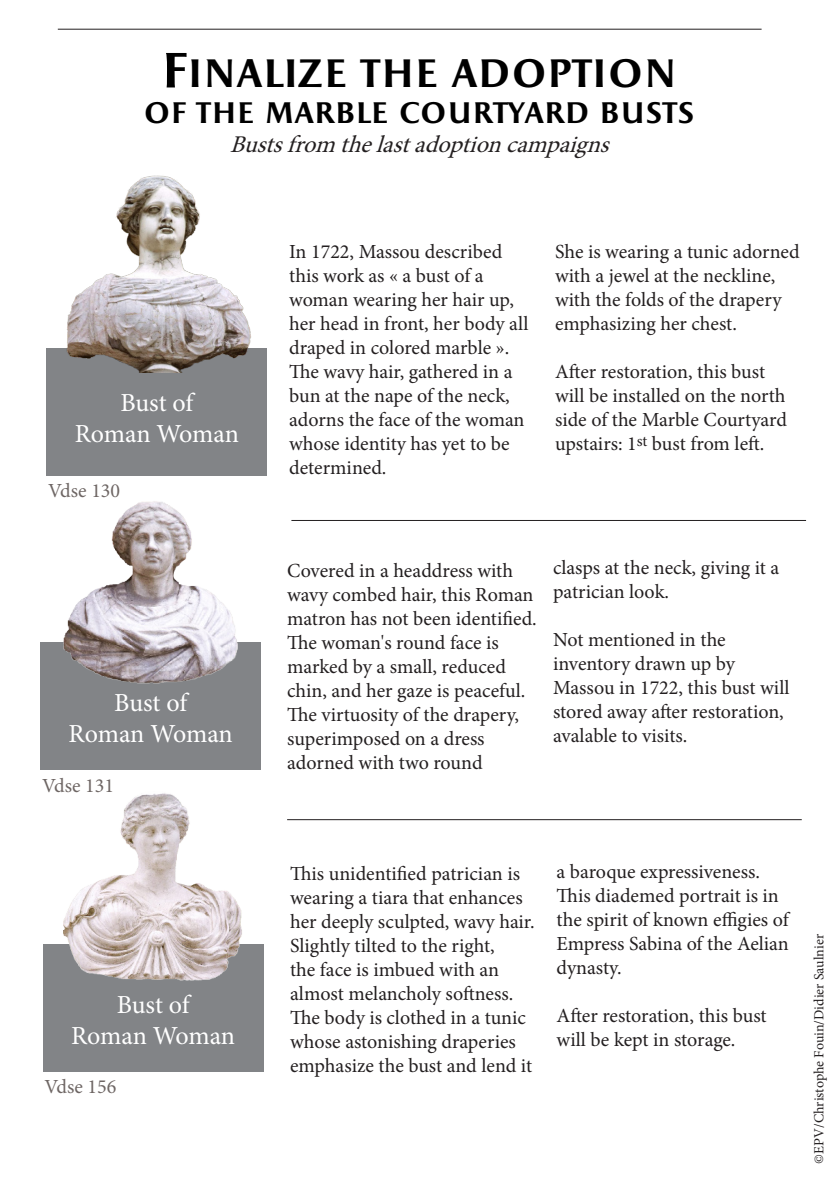
<style>
.page{position:relative;width:840px;height:1191px;background:#fff}
.page>*{position:absolute;margin:0;border:0;box-sizing:border-box;transform-origin:0 0}
.t1{font:700 40px "Apollon";color:#000}
.t2{font:700 30px "Apollon";color:#000}
.t3{font:26px "Minion Pro";letter-spacing:-.005em;color:#fff}
.t4{font:italic 24px "Minion Pro";color:#231f20}
.t5{font:20px/24px "Minion Pro";color:#231f20}
.t6{font:20px "Minion Pro";color:#6e6664}
.t7{font:14px "Minion Pro";color:#231f20}
.s1{font-size:50px}
</style>
<div class="page">
<hr style="left:291px;top:520px;width:514px;height:1px;background:#231f20">
<hr style="left:58px;top:29px;width:703px;height:1px;background:#231f20">
<div style="left:40px;top:642px;width:221px;height:127px;background:#828487"></div>
<img style="left:63px;top:501px;width:175px;height:183px">
<div style="left:46px;top:348px;width:221px;height:127px;background:#828487"></div>
<img style="left:66px;top:175px;width:185px;height:197px">
<div style="left:43px;top:944px;width:220px;height:127px;background:#828487"></div>
<img style="left:64px;top:793px;width:178px;height:188px">
<hr style="left:287px;top:819px;width:514px;height:1px;background:#231f20">
<p class="t1" style="left:161px;top:51px;width:517px"><span class="s1">F</span>INALIZE THE ADOPTION</p>
<p class="t2" style="left:143px;top:96px;width:552px">OF THE MARBLE COURTYARD BUSTS</p>
<p class="t4" style="left:230px;top:129px;width:389px">Bustsfrom thelastadoptioncampaigns</p>
<p class="t3" style="left:120px;top:385px;width:74px">Bust of</p>
<p class="t3" style="left:75px;top:416px;width:165px">Roman Woman</p>
<p class="t6" style="left:48px;top:478px;width:73px">Vdse 130</p>
<p class="t3" style="left:114px;top:685px;width:74px">Bust of</p>
<p class="t3" style="left:69px;top:716px;width:165px">Roman Woman</p>
<p class="t6" style="left:42px;top:771px;width:73px">Vdse 131</p>
<p class="t3" style="left:117px;top:986px;width:74px">Bust of</p>
<p class="t3" style="left:71px;top:1018px;width:165px">Roman Woman</p>
<p class="t6" style="left:44px;top:1073px;width:73px">Vdse 156</p>
<p class="t5" style="left:289px;top:239px;width:214px">In 1722, Massou described</p>
<p class="t5" style="left:289px;top:263px;width:241px">this work as « a bust of a woman wearing her hair up, her head in front, her body all draped in colored marble ».</p>
<p class="t5" style="left:289px;top:359px;width:237px">The wavy hair, gathered in a bun at the nape of the neck, adorns the face of the woman whose identity has yet to be determined.</p>
<p class="t5" style="left:554px;top:239px;width:246px">She is wearing a tunic adorned with a jewel at the neckline, with the folds of the drapery emphasizing her chest.</p>
<p class="t5" style="left:554px;top:359px;width:233px">After restoration, this bust will be installed on the north side of the Marble Courtyard upstairs: 1<sup>st</sup> bust from left.</p>
<p class="t5" style="left:287px;top:559px;width:251px">Covered in a headdress with wavy combed hair, this Roman matron has not been identified.<br>The woman's round face is marked by a small, reduced chin, and her gaze is peaceful.<br>The virtuosity of the drapery, superimposed on a dress adorned with two round</p>
<p class="t5" style="left:552px;top:556px;width:228px">clasps at the neck, giving it a patrician look.</p>
<p class="t5" style="left:552px;top:628px;width:238px">Not mentioned in the inventory drawn up by<br>Massou in 1722, this bust will stored away after restoration, avalable to visits.</p>
<p class="t5" style="left:290px;top:861px;width:246px">This unidentified patrician is wearing a tiara that enhances her deeply sculpted, wavy hair.<br>Slightly tilted to the right,<br>the face is imbued with an almost melancholy softness.<br>The body is clothed in a tunic whose astonishing draperies emphasize the bust and lend it</p>
<p class="t5" style="left:556px;top:859px;width:233px">a baroque expressiveness.<br>This diademed portrait is in the spirit of known effigies of<br>Empress Sabina of the Aelian dynasty.</p>
<p class="t5" style="left:556px;top:1003px;width:211px">After restoration, this bust will be kept in storage.</p>
<p class="t7" style="left:809px;top:1163px;width:231px;rotate:-90deg">©EPV/Christophe Fouin/Didier Saulnier</p>
</div>
